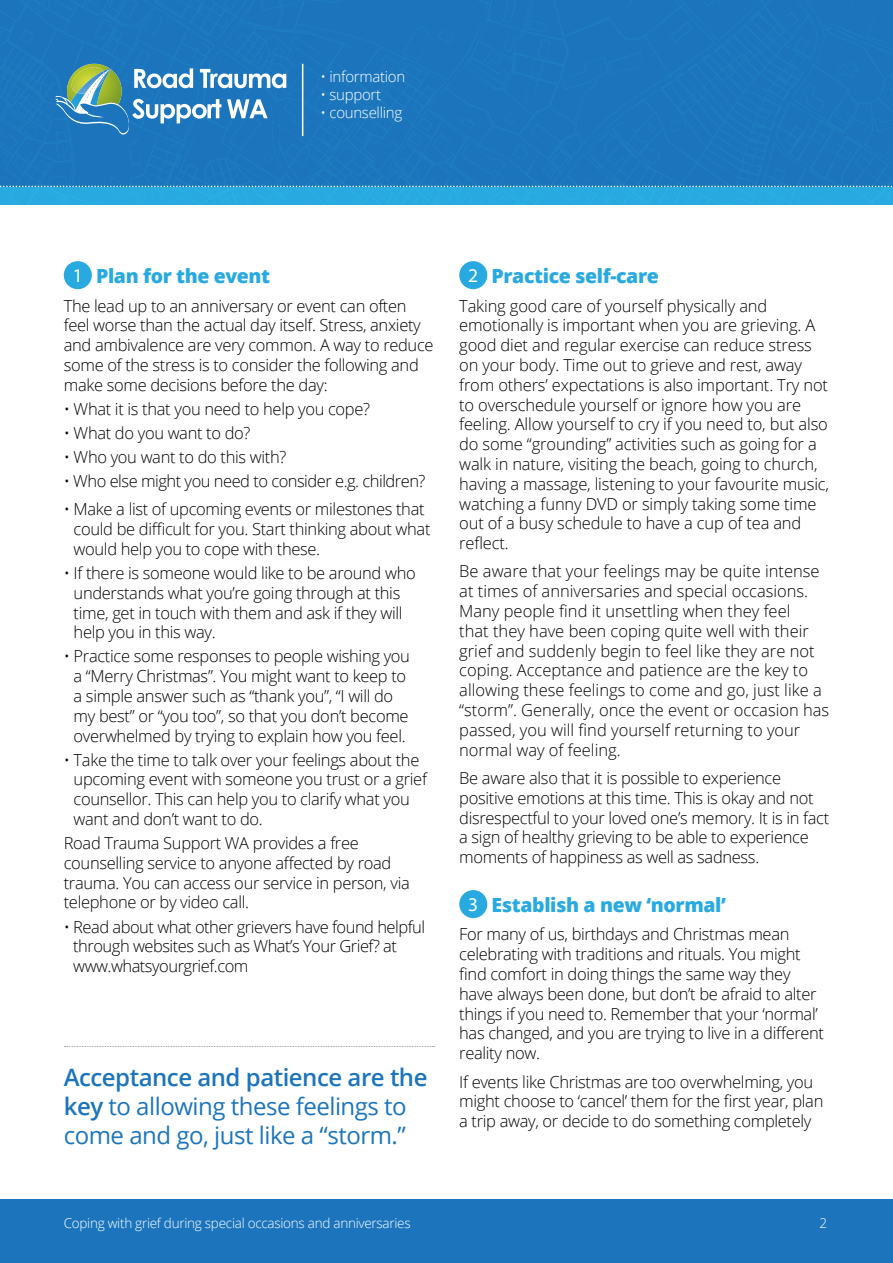
<style>
.page{position:relative;width:893px;height:1263px;background:#fff}
.page>*{position:absolute;margin:0;border:0;box-sizing:border-box;transform-origin:0 0}
.Main{font:24px/28.8px "Open Sans";letter-spacing:-.02em;color:#1c75bc}
.Heading{font:800 19.5px "Open Sans";letter-spacing:-.02em;color:#28aae1}
.Heading-2{font:19.5px "Myriad Pro";color:#fff}
.Main-2{font:300 16.5px/19.8px "Open Sans";letter-spacing:-.02em;color:#000}
.Main-3{font:300 16.5px/19.8px "Open Sans";color:#000}
.Main-4{font:300 15px "Open Sans";letter-spacing:-.02em;color:#fff}
.Main-5{font:300 13.5px "Open Sans";letter-spacing:-.02em;color:#fff}
.s1{font-weight:600}
</style>
<div class="page">
<div style="left:0;top:1199px;width:893px;height:64px;background:#1c75bc"></div>
<div style="left:64px;top:261px;width:28px;height:28px;background:#28aae1;border-radius:50%"></div>
<div style="left:459px;top:261px;width:28px;height:28px;background:#28aae1;border-radius:50%"></div>
<div style="left:459px;top:890px;width:28px;height:28px;background:#28aae1;border-radius:50%"></div>
<svg style="left:0;top:0;width:893px;height:205px;background:#227dc0"></svg>
<hr style="left:302px;top:64px;width:1px;height:72px;background:#fff">
<svg style="left:64px;top:1046px;width:370px;height:1px"></svg>
<p class="Main-4" style="left:321px;top:66px;width:86px">• information</p>
<p class="Main-4" style="left:321px;top:84px;width:62px">• support</p>
<p class="Main-4" style="left:321px;top:102px;width:83px">• counselling</p>
<p class="Heading-2" style="left:73px;top:264px;width:12px">1</p>
<p class="Heading" style="left:96px;top:261px;width:176px">Plan for the event</p>
<p class="Main-2" style="left:64px;top:295px;width:371px">The lead up to an anniversary or event can often feel worse than the actual day itself. Stress, anxiety and ambivalence are very common. A way to reduce some of the stress is to consider the following and make some decisions before the day:</p>
<p class="Main-2" style="left:64px;top:398px;width:308px">• What it is that you need to help you cope?</p>
<p class="Main-2" style="left:64px;top:422px;width:188px">• What do you want to do?</p>
<p class="Main-2" style="left:64px;top:446px;width:224px">• Who you want to do this with?</p>
<p class="Main-2" style="left:64px;top:471px;width:363px">• Who else might you need to consider e.g. children?</p>
<p class="Main-2" style="left:74px;top:499px;width:358px;text-indent:-10px">• Make a list of upcoming events or milestones that could be difficult for you. Start thinking about what would help you to cope with these.</p>
<p class="Main-2" style="left:74px;top:562px;width:344px;text-indent:-10px">• If there is someone would like to be around who understands what you’re going through at this time, get in touch with them and ask if they will help you in this way.</p>
<p class="Main-2" style="left:64px;top:646px;width:348px;text-align:center">• Practice some responses to people wishing you a “Merry Christmas”. You might want to keep to<br>a simple answer such as “thank you”, “I will do<br>my best” or “you too”, so that you don’t become overwhelmed by trying to explain how you feel.</p>
<p class="Main-2" style="left:74px;top:749px;width:355px;text-indent:-10px">• Take the time to talk over your feelings about the upcoming event with someone you trust or a grief counsellor. This can help you to clarify what you want and don’t want to do.</p>
<p class="Main-2" style="left:64px;top:833px;width:348px">Road Trauma Support WA provides a free counselling service to anyone affected by road trauma. You can access our service in person, via telephone or by video call.</p>
<p class="Main-2" style="left:73px;top:916px;width:353px;text-indent:-9px">• Read about what other grievers have found helpful through websites such as What’s Your Grief? at www.whatsyourgrief.com</p>
<p class="Main" style="left:64px;top:1062px;width:365px"><span class="s1">Acceptance and patience are the key</span> to allowing these feelings to come and go, just like a “storm.”</p>
<p class="Heading-2" style="left:468px;top:264px;width:12px">2</p>
<p class="Heading" style="left:492px;top:261px;width:169px">Practice self-care</p>
<p class="Main-2" style="left:459px;top:295px;width:371px">Taking good care of yourself physically and emotionally is important when you are grieving. A good diet and regular exercise can reduce stress on your body. Time out to grieve and rest, away from others’ expectations is also important. Try not to overschedule yourself or ignore how you are feeling. Allow yourself to cry if you need to, but also do some “grounding” activities such as going for a walk in nature, visiting the beach, going to church, having a massage, listening to your favourite music, watching a funny DVD or simply taking some time out of a busy schedule to have a cup of tea and reflect.</p>
<p class="Main-3" style="left:459px;top:561px;width:371px">Be aware that your feelings may be quite intense at times of anniversaries and special occasions.<br>Many people find it unsettling when they feel<br>that they have been coping quite well with their grief and suddenly begin to feel like they are not coping. Acceptance and patience are the key to allowing these feelings to come and go, just like a “storm”. Generally, once the event or occasion has passed, you will find yourself returning to your normal way of feeling.</p>
<p class="Main-2" style="left:459px;top:768px;width:371px">Be aware also that it is possible to experience positive emotions at this time. This is okay and not disrespectful to your loved one’s memory. It is in fact a sign of healthy grieving to be able to experience moments of happiness as well as sadness.</p>
<p class="Heading-2" style="left:468px;top:893px;width:12px">3</p>
<p class="Heading" style="left:492px;top:890px;width:236px">Establish a new ‘normal’</p>
<p class="Main-2" style="left:459px;top:924px;width:366px">For many of us, birthdays and Christmas mean celebrating with traditions and rituals. You might find comfort in doing things the same way they have always been done, but don’t be afraid to alter things if you need to. Remember that your ‘normal’ has changed, and you are trying to live in a different reality now.</p>
<p class="Main-2" style="left:459px;top:1071px;width:366px">If events like Christmas are too overwhelming, you might choose to ‘cancel’ them for the first year, plan a trip away, or decide to do something completely</p>
<p class="Main-5" style="left:64px;top:1214px;width:348px">Coping with grief during special occasions and anniversaries</p>
<p class="Main-5" style="left:820px;top:1214px;width:9px">2</p>
</div>
